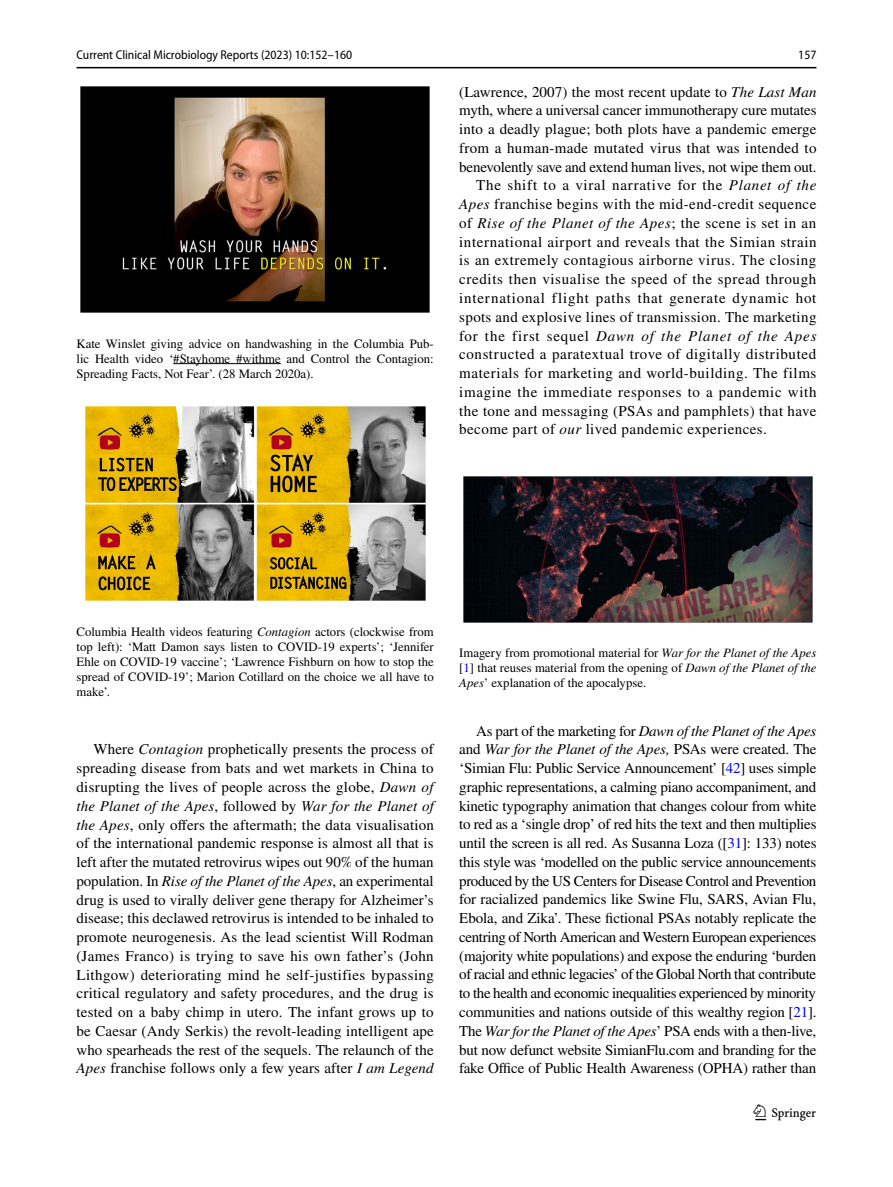
<style>
.page{position:relative;width:893px;height:1187px;background:#fff}
.page>*{position:absolute;margin:0;border:0;box-sizing:border-box;transform-origin:0 0}
.t1{font:22.5px "Springnew Regular 2";color:#000}
.t2{font:15px/18.8px "STIX";letter-spacing:.03em;color:#000;text-align:justify}
.t3{font:15px "STIX";letter-spacing:-.01em;color:#000}
.t4{font:15px "STIX";letter-spacing:-.005em;color:#000}
.t5{font:15px "STIX";letter-spacing:.01em;color:#000}
.t6{font:15px "STIX";letter-spacing:.055em;color:#000}
.t7{font:italic 15px "STIX";letter-spacing:.035em;color:#000}
.t8{font:15px "STIX";letter-spacing:.05em;color:#000}
.t9{font:italic 15px "STIX";letter-spacing:.055em;color:#000}
.t10{font:12.75px/15px "STIX";color:#000;text-align:justify}
.t11{font:semi-condensed 12.75px "Myriad Pro";color:#000}
.s1{font-style:italic}
.s2{font-style:normal}
.s3{color:#00f}
</style>
<div class="page">
<hr style="left:77px;top:67px;width:739px;height:1px;background:#000">
<div style="left:459px;top:477px;width:357px;height:145px;background:linear-gradient(to bottom,#fff,#fff)"></div>
<img style="left:463px;top:477px;width:349px;height:145px">
<div style="left:77px;top:87px;width:357px;height:226px;background:linear-gradient(to bottom,#fff,#fff)"></div>
<img style="left:81px;top:87px;width:349px;height:226px">
<hr style="left:173px;top:363px;width:108px;height:1px;background:#000">
<img style="left:85px;top:407px;width:340px;height:193px">
<p class="t11" style="left:77px;top:48px;width:277px">Current Clinical Microbiology Reports (2023) 10:152–160</p>
<p class="t11" style="left:798px;top:48px;width:20px">157</p>
<p class="t10" style="left:77px;top:337px;width:359px">Kate Winslet giving advice on handwashing in the Columbia Pub&shy;lic Health video ‘#Stayhome #withme and Control the Contagion:<br>Spreading Facts, Not Fear’. (28 March 2020a).</p>
<p class="t5" style="left:459px;top:81px;width:359px">(Lawrence, 2007) the most recent update to <span class="s1">The Last Man</span></p>
<p class="t4" style="left:459px;top:100px;width:359px">myth, where a universal cancer immunotherapy cure mutates</p>
<p class="t2" style="left:459px;top:121px;width:359px">into a deadly plague; both plots have a pandemic emerge</p>
<p class="t2" style="left:459px;top:139px;width:359px">from a human-made mutated virus that was intended to</p>
<p class="t3" style="left:459px;top:156px;width:359px">benevolently save and extend human lives, not wipe them out.</p>
<p class="t8" style="left:476px;top:175px;width:342px">The shift to a viral narrative for the <span class="s1">Planet of the</span></p>
<p class="t2" style="left:459px;top:196px;width:359px"><span class="s1">Apes</span> franchise begins with the mid-end-credit sequence</p>
<p class="t7" style="left:459px;top:212px;width:358px"><span class="s2">of</span> Rise of the Planet of the Apes<span class="s2">; the scene is set in an</span></p>
<p class="t2" style="left:459px;top:233px;width:359px">international airport and reveals that the Simian strain</p>
<p class="t2" style="left:459px;top:252px;width:359px">is an extremely contagious airborne virus. The closing</p>
<p class="t2" style="left:459px;top:271px;width:359px">credits then visualise the speed of the spread through</p>
<p class="t6" style="left:459px;top:287px;width:359px">international flight paths that generate dynamic hot</p>
<p class="t2" style="left:459px;top:308px;width:359px">spots and explosive lines of transmission. The marketing</p>
<p class="t9" style="left:459px;top:325px;width:359px"><span class="s2">for the first sequel</span> Dawn of the Planet of the Apes</p>
<p class="t2" style="left:459px;top:346px;width:358px">constructed a paratextual trove of digitally distributed</p>
<p class="t2" style="left:459px;top:364px;width:359px">materials for marketing and world-building. The films</p>
<p class="t2" style="left:459px;top:383px;width:359px">imagine the immediate responses to a pandemic with</p>
<p class="t2" style="left:459px;top:402px;width:359px">the tone and messaging (PSAs and pamphlets) that have</p>
<p class="t2" style="left:459px;top:421px;width:309px">become part of <span class="s1">our</span> lived pandemic experiences.</p>
<p class="t10" style="left:77px;top:624px;width:359px">Columbia Health videos featuring <span class="s1">Contagion</span> actors (clockwise from top left): ‘Matt Damon says listen to COVID-19 experts’; ‘Jennifer Ehle on COVID-19 vaccine’; ‘Lawrence Fishburn on how to stop the spread of COVID-19’; Marion Cotillard on the choice we all have to make’.</p>
<p class="t2" style="left:77px;top:741px;width:359px;text-indent:17px">Where <span class="s1">Contagion</span> prophetically presents the process of spreading disease from bats and wet markets in China to disrupting the lives of people across the globe, <span class="s1">Dawn of the Planet of the Apes</span>, followed by <span class="s1">War for the Planet of the Apes</span>, only offers the aftermath; the data visualisation of the international pandemic response is almost all that is left after the mutated retrovirus wipes out 90% of the human population. In <span class="s1">Rise of the Planet of the Apes</span>, an experimental drug is used to virally deliver gene therapy for Alzheimer’s disease; this declawed retrovirus is intended to be inhaled to promote neurogenesis. As the lead scientist Will Rodman (James Franco) is trying to save his own father’s (John Lithgow) deteriorating mind he self-justifies bypassing critical regulatory and safety procedures, and the drug is tested on a baby chimp in utero. The infant grows up to be Caesar (Andy Serkis) the revolt-leading intelligent ape who spearheads the rest of the sequels. The relaunch of the <span class="s1">Apes</span> franchise follows only a few years after <span class="s1">I am Legend</span></p>
<p class="t10" style="left:459px;top:646px;width:359px">Imagery from promotional material for <span class="s1">War for the Planet of the Apes </span>[<span class="s3">1</span>] that reuses material from the opening of <span class="s1">Dawn of the Planet of the Apes</span>’ explanation of the apocalypse.</p>
<p class="t2" style="left:459px;top:722px;width:359px;text-indent:17px">As part of the marketing for <span class="s1">Dawn of the Planet of the Apes </span>and <span class="s1">War for the Planet of the Apes,</span> PSAs were created. The ‘Simian Flu: Public Service Announcement’ [<span class="s3">42</span>] uses simple graphic representations, a calming piano accompaniment, and kinetic typography animation that changes colour from white to red as a ‘single drop’ of red hits the text and then multiplies until the screen is all red. As Susanna Loza ([<span class="s3">31</span>]: 133) notes this style was ‘modelled on the public service announcements produced by the US Centers for Disease Control and Prevention for racialized pandemics like Swine Flu, SARS, Avian Flu, Ebola, and Zika’. These fictional PSAs notably replicate the centring of North American and Western European experiences (majority white populations) and expose the enduring ‘burden of racial and ethnic legacies’ of the Global North that contribute to the health and economic inequalities experienced by minority communities and nations outside of this wealthy region [<span class="s3">21</span>].<br>The <span class="s1">War for the Planet of the Apes</span>’ PSA ends with a then-live, but now defunct website SimianFlu.com and branding for the fake Office of Public Health Awareness (OPHA) rather than</p>
<h1 class="t1" style="left:755px;top:1104px;width:62px">1 3</h1>
</div>
